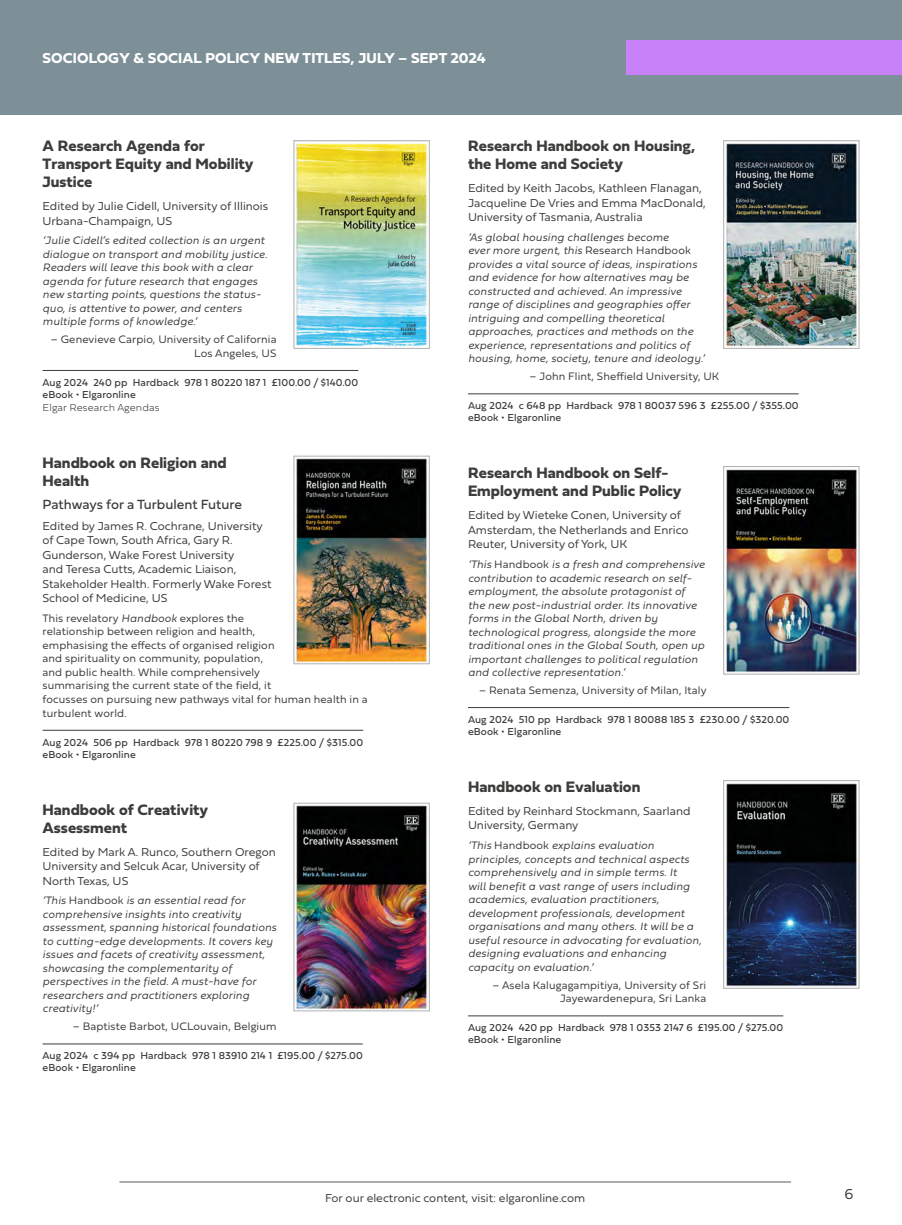
<style>
.page{position:relative;width:902px;height:1225px;background:#fff}
.page>*{position:absolute;margin:0;border:0;box-sizing:border-box;transform-origin:0 0}
.t1{font:700 15.75px/18px "Fieldwork Hum";color:#3c3c3b}
.t2{font:700 15px "Fieldwork Hum";letter-spacing:.01em;color:#fff}
.t3{font:15px "Fieldwork Hum Light";color:#3c3c3b}
.t4{font:13.8px "Fieldwork Hum";color:#3c3c3b}
.t5{font:12px/14.4px "Fieldwork Hum Light";color:#3c3c3b}
.t6{font:italic 300 11.25px/13.5px "Fieldwork";letter-spacing:.01em;color:#3c3c3b}
.t7{font:11.25px/13.5px "Fieldwork Hum Light";letter-spacing:.01em;color:#3c3c3b;text-align:right}
.t8{font:10.5px/12px "Fieldwork Hum";letter-spacing:.01em;color:#3c3c3b}
.t9{font:100 10.5px "Fieldwork Hum";letter-spacing:.01em;color:#3c3c3b}
.s1{font-family:"Fieldwork";font-weight:300;font-style:italic}
.s2{font-family:"Fieldwork Hum Light";font-weight:400;font-style:normal}
</style>
<div class="page">
<hr style="left:43px;top:370px;width:315px;height:1px;background:#3c3c3b">
<hr style="left:43px;top:730px;width:320px;height:1px;background:#3c3c3b">
<hr style="left:43px;top:1043px;width:320px;height:1px;background:#3c3c3b">
<hr style="left:468px;top:393px;width:330px;height:1px;background:#3c3c3b">
<hr style="left:468px;top:707px;width:321px;height:1px;background:#3c3c3b">
<hr style="left:468px;top:1015px;width:315px;height:1px;background:#3c3c3b">
<hr style="left:119px;top:1181px;width:672px;height:1px;background:#3c3c3b">
<div style="left:0;top:0;width:901px;height:115px;background:#7d9097"></div>
<img style="left:296px;top:143px;width:131px;height:204px">
<div style="left:293px;top:140px;width:136px;height:209px;border:1px solid #b3b2b2"></div>
<img style="left:296px;top:458px;width:131px;height:204px">
<div style="left:293px;top:456px;width:136px;height:208px;border:1px solid #b3b2b2"></div>
<img style="left:295px;top:805px;width:132px;height:204px">
<div style="left:293px;top:803px;width:136px;height:208px;border:1px solid #b3b2b2"></div>
<img style="left:726px;top:143px;width:131px;height:204px">
<div style="left:723px;top:140px;width:136px;height:209px;border:1px solid #b3b2b2"></div>
<img style="left:726px;top:469px;width:131px;height:203px">
<div style="left:723px;top:466px;width:136px;height:208px;border:1px solid #b3b2b2"></div>
<img style="left:726px;top:783px;width:131px;height:203px">
<div style="left:723px;top:780px;width:136px;height:208px;border:1px solid #b3b2b2"></div>
<div style="left:626px;top:40px;width:275px;height:34px;background:#c782f9"></div>
<h2 class="t2" style="left:43px;top:46px;width:445px">SOCIOLOGY &amp; SOCIAL POLICY NEW TITLES, JULY – SEPT 2024</h2>
<h1 class="t1" style="left:43px;top:136px;width:213px">A Research Agenda for<br>Transport Equity and Mobility<br>Justice</h1>
<p class="t5" style="left:43px;top:198px;width:227px">Edited by Julie Cidell, University of Illinois<br>Urbana-Champaign, US</p>
<p class="t6" style="left:43px;top:233px;width:226px">‘Julie Cidell’s edited collection is an urgent dialogue on transport and mobility justice.<br>Readers will leave this book with a clear agenda for future research that engages new starting points, questions the status&shy;quo, is attentive to power, and centers multiple forms of knowledge.’</p>
<p class="t7" style="left:51px;top:332px;width:227px">– Genevieve Carpio, University of California<br>Los Angeles, US</p>
<p class="t8" style="left:43px;top:376px;width:317px">Aug 2024 240 pp Hardback 978 1 80220 187 1 £100.00 / $140.00 eBook • Elgaronline</p>
<p class="t9" style="left:43px;top:399px;width:118px">Elgar Research Agendas</p>
<h1 class="t1" style="left:43px;top:453px;width:186px">Handbook on Religion and<br>Health</h1>
<p class="t4" style="left:43px;top:494px;width:201px">Pathways for a Turbulent Future</p>
<p class="t5" style="left:43px;top:518px;width:230px">Edited by James R. Cochrane, University of Cape Town, South Africa, Gary R.<br>Gunderson, Wake Forest University<br>and Teresa Cutts, Academic Liaison, Stakeholder Health. Formerly Wake Forest School of Medicine, US</p>
<p class="t7" style="left:43px;top:611px;width:327px;text-align:left">This revelatory <span class="s1">Handbook</span> explores the<br>relationship between religion and health,<br>emphasising the effects of organised religion<br>and spirituality on community, population,<br>and public health. While comprehensively<br>summarising the current state of the field, it<br>focusses on pursuing new pathways vital for human health in a turbulent world.</p>
<p class="t8" style="left:43px;top:735px;width:322px">Aug 2024 506 pp Hardback 978 1 80220 798 9 £225.00 / $315.00 eBook • Elgaronline</p>
<h1 class="t1" style="left:43px;top:800px;width:167px">Handbook of Creativity<br>Assessment</h1>
<p class="t5" style="left:43px;top:844px;width:235px">Edited by Mark A. Runco, Southern Oregon<br>University and Selcuk Acar, University of<br>North Texas, US</p>
<p class="t6" style="left:43px;top:893px;width:235px">‘This <span class="s2">Handbook</span> is an essential read for comprehensive insights into creativity assessment, spanning historical foundations to cutting-edge developments. It covers key issues and facets of creativity assessment, showcasing the complementarity of perspectives in the field. A must-have for researchers and practitioners exploring creativity!’</p>
<p class="t7" style="left:73px;top:1019px;width:205px">– Baptiste Barbot, UCLouvain, Belgium</p>
<p class="t8" style="left:43px;top:1049px;width:322px">Aug 2024 c 394 pp Hardback 978 1 83910 214 1 £195.00 / $275.00 eBook • Elgaronline</p>
<h1 class="t1" style="left:468px;top:136px;width:229px">Research Handbook on Housing, the Home and Society</h1>
<p class="t5" style="left:468px;top:180px;width:239px">Edited by Keith Jacobs, Kathleen Flanagan,<br>Jacqueline De Vries and Emma MacDonald,<br>University of Tasmania, Australia</p>
<p class="t6" style="left:468px;top:230px;width:238px">‘As global housing challenges become<br>ever more urgent, this <span class="s2">Research Handbook </span>provides a vital source of ideas, inspirations and evidence for how alternatives may be constructed and achieved. An impressive range of disciplines and geographies offer intriguing and compelling theoretical approaches, practices and methods on the experience, representations and politics of housing, home, society, tenure and ideology.’</p>
<p class="t7" style="left:529px;top:369px;width:191px">– John Flint, Sheffield University, UK</p>
<p class="t8" style="left:468px;top:399px;width:332px">Aug 2024 c 648 pp Hardback 978 1 80037 596 3 £255.00 / $355.00 eBook • Elgaronline</p>
<h1 class="t1" style="left:468px;top:463px;width:215px">Research Handbook on Self-<br>Employment and Public Policy</h1>
<p class="t5" style="left:468px;top:507px;width:222px">Edited by Wieteke Conen, University of<br>Amsterdam, the Netherlands and Enrico<br>Reuter, University of York, UK</p>
<p class="t6" style="left:468px;top:557px;width:238px">‘This <span class="s2">Handbook</span> is a fresh and comprehensive contribution to academic research on self&shy;employment, the absolute protagonist of the new post-industrial order. Its innovative forms in the Global North, driven by technological progress, alongside the more traditional ones in the Global South, open up important challenges to political regulation and collective representation.’</p>
<p class="t7" style="left:479px;top:683px;width:229px">– Renata Semenza, University of Milan, Italy</p>
<p class="t8" style="left:468px;top:713px;width:323px">Aug 2024 510 pp Hardback 978 1 80088 185 3 £230.00 / $320.00 eBook • Elgaronline</p>
<h1 class="t1" style="left:468px;top:777px;width:174px">Handbook on Evaluation</h1>
<p class="t5" style="left:468px;top:803px;width:224px">Edited by Reinhard Stockmann, Saarland<br>University, Germany</p>
<p class="t6" style="left:468px;top:838px;width:235px">‘This <span class="s2">Handbook</span> explains evaluation principles, concepts and technical aspects comprehensively and in simple terms. It<br>will benefit a vast range of users including academics, evaluation practitioners, development professionals, development organisations and many others. It will be a useful resource in advocating for evaluation, designing evaluations and enhancing capacity on evaluation.’</p>
<p class="t7" style="left:492px;top:977px;width:215px">– Asela Kalugagampitiya, University of Sri<br>Jayewardenepura, Sri Lanka</p>
<p class="t8" style="left:468px;top:1021px;width:317px">Aug 2024 420 pp Hardback 978 1 0353 2147 6 £195.00 / $275.00 eBook • Elgaronline</p>
<p class="t5" style="left:325px;top:1190px;width:261px">For our electronic content, visit: elgaronline.com</p>
<h2 class="t3" style="left:844px;top:1181px;width:10px">6</h2>
</div>
